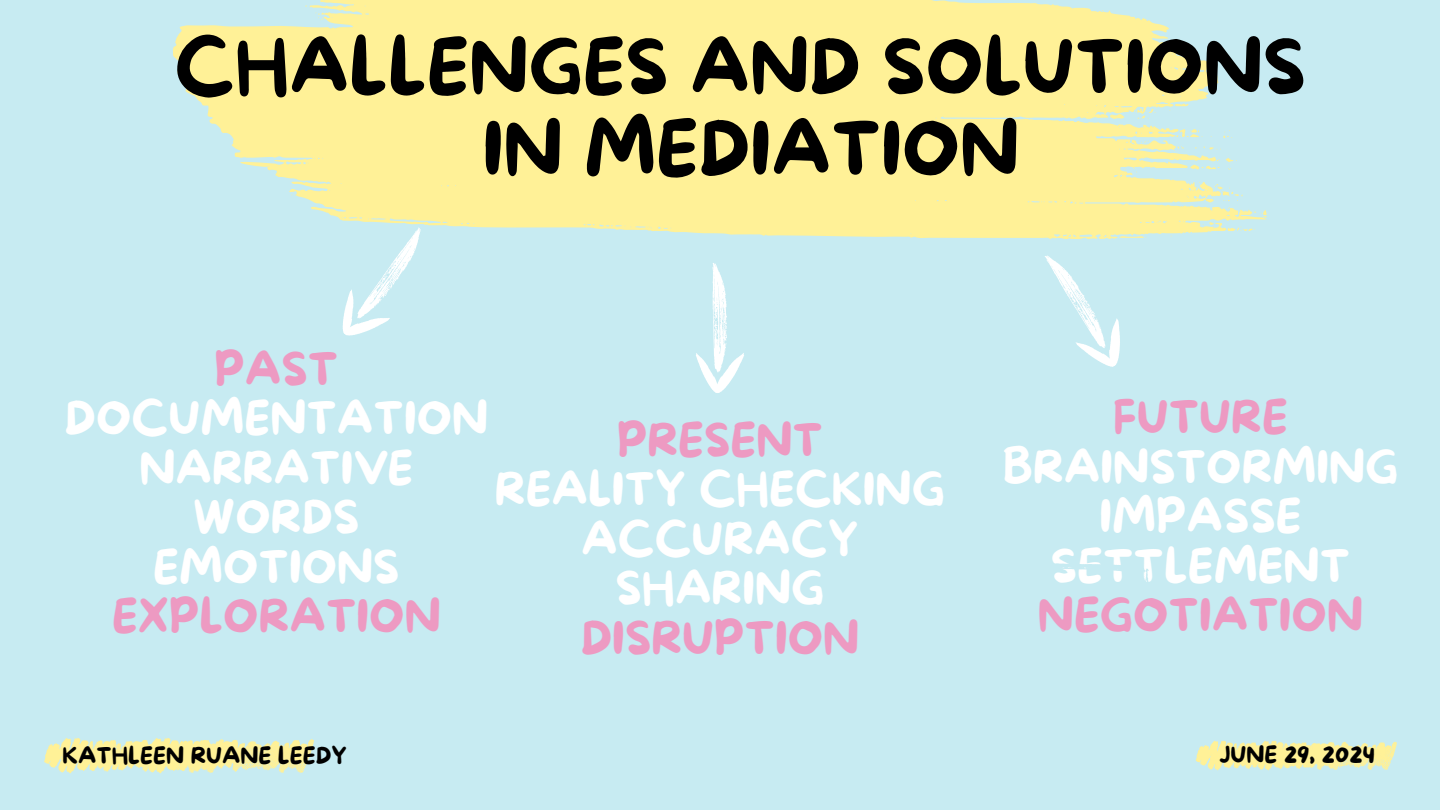
<style>
.page{position:relative;width:1440px;height:810px;background:#c7ebf2}
.page>*{position:absolute;margin:0;border:0;box-sizing:border-box;transform-origin:0 0}
.t1{font:74.6px/81.8px "More Sugar";color:#000;text-align:center}
.t2{font:45.5px/49.5px "More Sugar";color:#fff;text-align:center}
.t3{font:22.8px "More Sugar";color:#000}
.t4{font:22.7px "More Sugar";color:#000}
.s1{color:#ed9ac2}
</style>
<div class="page">
<svg style="left:173px;top:0;width:1094px;height:240px;fill:#fff197"></svg>
<svg style="left:327px;top:227px;width:103px;height:109px"></svg>
<svg style="left:1045px;top:255px;width:75px;height:112px"></svg>
<svg style="left:696px;top:263px;width:48px;height:130px"></svg>
<svg style="left:44px;top:738px;width:270px;height:35px"></svg>
<svg style="left:1196px;top:740px;width:201px;height:30px"></svg>
<p class="t1" style="left:174px;top:30px;width:1133px">CHALLENGES AND SOLUTIONS<br>IN MEDIATION</p>
<h1 class="t2" style="left:65px;top:346px;width:425px"><span class="s1">PAST<br></span>DOCUMENTATION<br>NARRATIVE<br>WORDS<br>EMOTIONS<br><span class="s1">EXPLORATION</span></h1>
<p class="t2" style="left:495px;top:418px;width:452px"><span class="s1">PRESENT<br></span>REALITY CHECKING<br>ACCURACY<br>SHARING<br><span class="s1">DISRUPTION</span></p>
<p class="t2" style="left:1003px;top:395px;width:397px"><span class="s1">FUTURE<br></span>BRAINSTORMING<br>IMPASSE<br>SETTLEMENT<br><span class="s1">NEGOTIATION</span></p>
<p class="t3" style="left:63px;top:743px;width:286px">KATHLEEN RUANE LEEDY</p>
<h2 class="t4" style="left:1219px;top:742px;width:157px">JUNE 29, 2024</h2>
</div>
